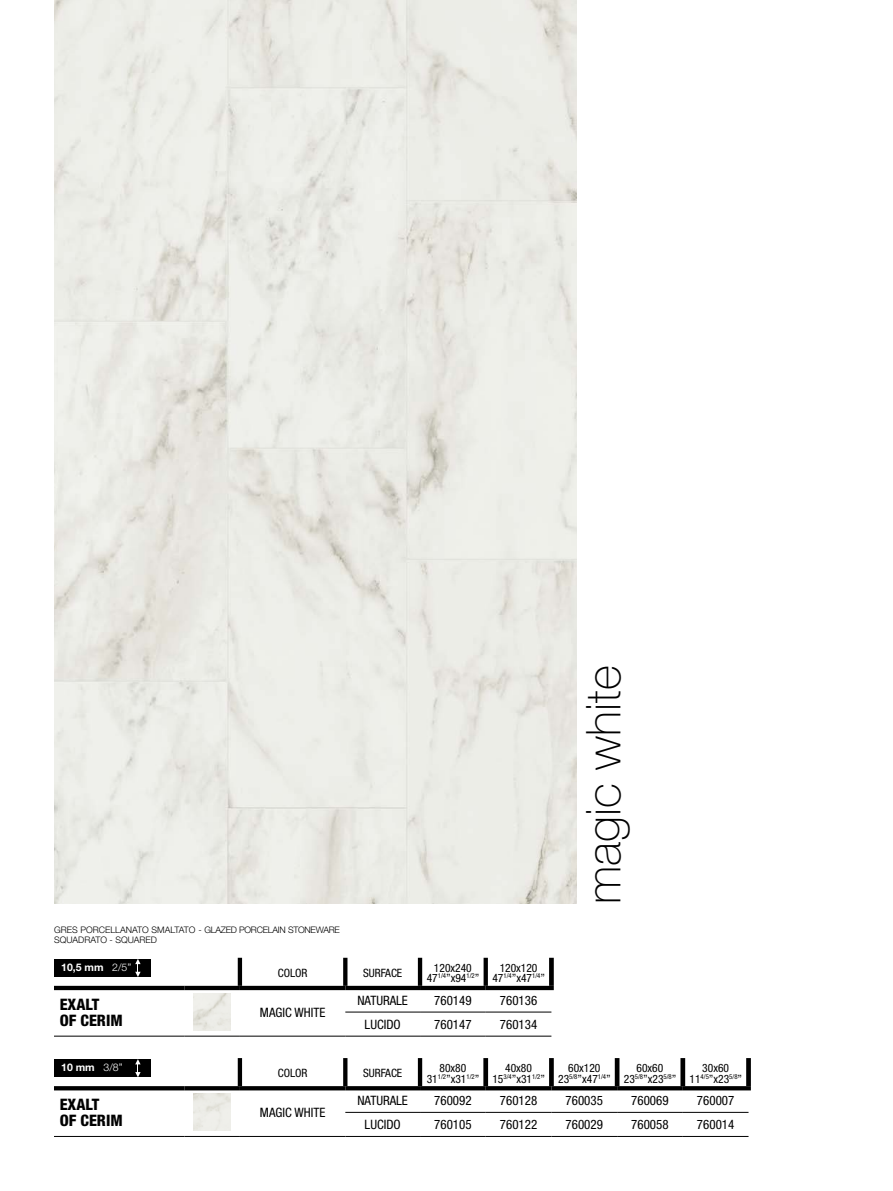
<style>
.page{position:relative;width:893px;height:1191px;background:#fff}
.page>*{position:absolute;margin:0;border:0;box-sizing:border-box;transform-origin:0 0}
.t1{font:100 48px "Helvetica Neue LT Std";color:#000}
.t2{font:800 condensed 15.75px/16px "Helvetica Neue LT Std";color:#000}
.t3{font:condensed 13.05px "Helvetica Neue LT Std";color:#000}
.t4{font:condensed 12.9px "Helvetica Neue LT Std";color:#000}
.t5{font:condensed 11.55px/10.5px "Helvetica Neue LT Std";color:#000;text-align:center}
.t6{font:700 10.5px "Helvetica Neue LT Std";color:#fff}
.t7{font:300 9px "Helvetica Neue LT Std";letter-spacing:-.03em;color:#000}
.t8{font:300 9px "Helvetica Neue";color:#000}
.s1{font-weight:300}
</style>
<div class="page">
<img style="left:54px;top:0;width:523px;height:904px">
<hr style="left:345px;top:1011px;width:75px;height:1px;background:#000">
<hr style="left:420px;top:1011px;width:66px;height:1px;background:#000">
<hr style="left:486px;top:1011px;width:65px;height:1px;background:#000">
<hr style="left:54px;top:1035px;width:131px;height:1px;background:#000">
<hr style="left:185px;top:1035px;width:55px;height:1px;background:#000">
<hr style="left:240px;top:1035px;width:105px;height:1px;background:#000">
<hr style="left:345px;top:1035px;width:75px;height:1px;background:#000">
<hr style="left:420px;top:1035px;width:66px;height:1px;background:#000">
<hr style="left:486px;top:1035px;width:65px;height:1px;background:#000">
<hr style="left:238px;top:957px;width:4px;height:28px;background:#000">
<div style="left:54px;top:985px;width:131px;height:5px;background:#000"></div>
<div style="left:185px;top:985px;width:55px;height:5px;background:#000"></div>
<hr style="left:418px;top:957px;width:4px;height:28px;background:#000">
<div style="left:240px;top:985px;width:105px;height:5px;background:#000"></div>
<div style="left:345px;top:985px;width:75px;height:5px;background:#000"></div>
<div style="left:549px;top:957px;width:5px;height:28px;background:#000"></div>
<div style="left:420px;top:985px;width:66px;height:5px;background:#000"></div>
<div style="left:486px;top:985px;width:68px;height:5px;background:#000"></div>
<svg style="left:484px;top:957px;width:4px;height:28px"></svg>
<svg style="left:343px;top:957px;width:4px;height:28px"></svg>
<img style="left:194px;top:993px;width:37px;height:37px">
<div style="left:54px;top:959px;width:96px;height:18px;background:#000"></div>
<svg style="left:135px;top:959px;width:6px;height:18px"></svg>
<hr style="left:345px;top:1112px;width:75px;height:1px;background:#000">
<hr style="left:420px;top:1112px;width:66px;height:1px;background:#000">
<hr style="left:486px;top:1112px;width:65px;height:1px;background:#000">
<hr style="left:551px;top:1112px;width:66px;height:1px;background:#000">
<hr style="left:617px;top:1112px;width:66px;height:1px;background:#000">
<hr style="left:683px;top:1112px;width:65px;height:1px;background:#000">
<hr style="left:54px;top:1136px;width:131px;height:1px;background:#000">
<hr style="left:185px;top:1136px;width:55px;height:1px;background:#000">
<hr style="left:240px;top:1136px;width:105px;height:1px;background:#000">
<hr style="left:345px;top:1136px;width:75px;height:1px;background:#000">
<hr style="left:420px;top:1136px;width:66px;height:1px;background:#000">
<hr style="left:486px;top:1136px;width:65px;height:1px;background:#000">
<hr style="left:551px;top:1136px;width:66px;height:1px;background:#000">
<hr style="left:617px;top:1136px;width:66px;height:1px;background:#000">
<hr style="left:683px;top:1136px;width:65px;height:1px;background:#000">
<hr style="left:238px;top:1058px;width:4px;height:28px;background:#000">
<svg style="left:54px;top:1086px;width:131px;height:4px"></svg>
<svg style="left:185px;top:1086px;width:55px;height:4px"></svg>
<svg style="left:343px;top:1058px;width:4px;height:28px"></svg>
<svg style="left:240px;top:1086px;width:105px;height:4px"></svg>
<hr style="left:418px;top:1058px;width:4px;height:28px;background:#000">
<svg style="left:345px;top:1086px;width:75px;height:4px"></svg>
<div style="left:483px;top:1058px;width:5px;height:28px;background:#000"></div>
<svg style="left:420px;top:1086px;width:66px;height:4px"></svg>
<div style="left:549px;top:1058px;width:5px;height:28px;background:#000"></div>
<svg style="left:486px;top:1086px;width:65px;height:4px"></svg>
<hr style="left:615px;top:1058px;width:4px;height:28px;background:#000">
<svg style="left:551px;top:1086px;width:66px;height:4px"></svg>
<div style="left:680px;top:1058px;width:5px;height:28px;background:#000"></div>
<svg style="left:617px;top:1086px;width:66px;height:4px"></svg>
<div style="left:746px;top:1058px;width:5px;height:28px;background:#000"></div>
<svg style="left:683px;top:1086px;width:68px;height:4px"></svg>
<div style="left:54px;top:1059px;width:96px;height:18px;background:#000"></div>
<svg style="left:135px;top:1059px;width:6px;height:18px"></svg>
<p class="t7" style="left:54px;top:924px;width:287px">GRES PORCELLANATO SMALTATO - GLAZED PORCELAIN STONEWARE</p>
<p class="t8" style="left:54px;top:934px;width:105px">SQUADRATO - SQUARED</p>
<p class="t6" style="left:61px;top:961px;width:72px">10,5 mm <span class="s1">2/5”</span></p>
<p class="t5" style="left:278px;top:967px;width:31px">COLOR</p>
<p class="t5" style="left:363px;top:967px;width:41px">SURFACE</p>
<p class="t5" style="left:427px;top:962px;width:54px">120X240<br>47<sup>1/4</sup>”X94<sup>1/2</sup>”</p>
<p class="t5" style="left:492px;top:962px;width:54px">120X120<br>47<sup>1/4</sup>”X47<sup>1/4</sup>”</p>
<h2 class="t2" style="left:60px;top:995px;width:64px">EXALT<br>OF CERIM</h2>
<p class="t4" style="left:260px;top:1004px;width:16px">MAGIC</p>
<p class="t4" style="left:294px;top:1004px;width:8px">WHITE</p>
<p class="t4" style="left:357px;top:992px;width:15px">NATURALE</p>
<p class="t3" style="left:434px;top:992px;width:39px">760149</p>
<p class="t3" style="left:500px;top:992px;width:39px">760136</p>
<p class="t4" style="left:365px;top:1016px;width:7px">LUCIDO</p>
<p class="t3" style="left:434px;top:1016px;width:39px">760147</p>
<p class="t3" style="left:500px;top:1016px;width:39px">760134</p>
<h1 class="t1" style="left:576px;top:904px;width:240px;rotate:-90deg">magic white</h1>
<p class="t6" style="left:61px;top:1061px;width:63px">10 mm <span class="s1">3/8”</span></p>
<p class="t5" style="left:278px;top:1067px;width:31px">COLOR</p>
<p class="t5" style="left:363px;top:1067px;width:41px">SURFACE</p>
<p class="t5" style="left:427px;top:1062px;width:54px">80X80<br>31<sup>1/2</sup>”X31<sup>1/2</sup>”</p>
<p class="t5" style="left:492px;top:1062px;width:54px">40X80<br>15<sup>3/4</sup>”X31<sup>1/2</sup>”</p>
<p class="t5" style="left:558px;top:1062px;width:54px">60X120<br>23<sup>5/8</sup>”X47<sup>1/4</sup>”</p>
<p class="t5" style="left:624px;top:1062px;width:54px">60X60<br>23<sup>5/8</sup>”X23<sup>5/8</sup>”</p>
<p class="t5" style="left:689px;top:1062px;width:54px">30X60<br>11<sup>4/5</sup>”X23<sup>5/8</sup>”</p>
<h2 class="t2" style="left:60px;top:1096px;width:64px">EXALT<br>OF CERIM</h2>
<p class="t4" style="left:260px;top:1105px;width:16px">MAGIC</p>
<p class="t4" style="left:294px;top:1105px;width:8px">WHITE</p>
<p class="t4" style="left:357px;top:1093px;width:15px">NATURALE</p>
<p class="t3" style="left:434px;top:1092px;width:39px">760092</p>
<p class="t3" style="left:500px;top:1092px;width:39px">760128</p>
<p class="t3" style="left:566px;top:1092px;width:39px">760035</p>
<p class="t3" style="left:631px;top:1092px;width:39px">760069</p>
<p class="t3" style="left:697px;top:1092px;width:39px">760007</p>
<p class="t4" style="left:365px;top:1117px;width:7px">LUCIDO</p>
<p class="t3" style="left:434px;top:1116px;width:39px">760105</p>
<p class="t3" style="left:500px;top:1116px;width:39px">760122</p>
<p class="t3" style="left:566px;top:1116px;width:39px">760029</p>
<p class="t3" style="left:631px;top:1116px;width:39px">760058</p>
<p class="t3" style="left:697px;top:1116px;width:39px">760014</p>
</div>
